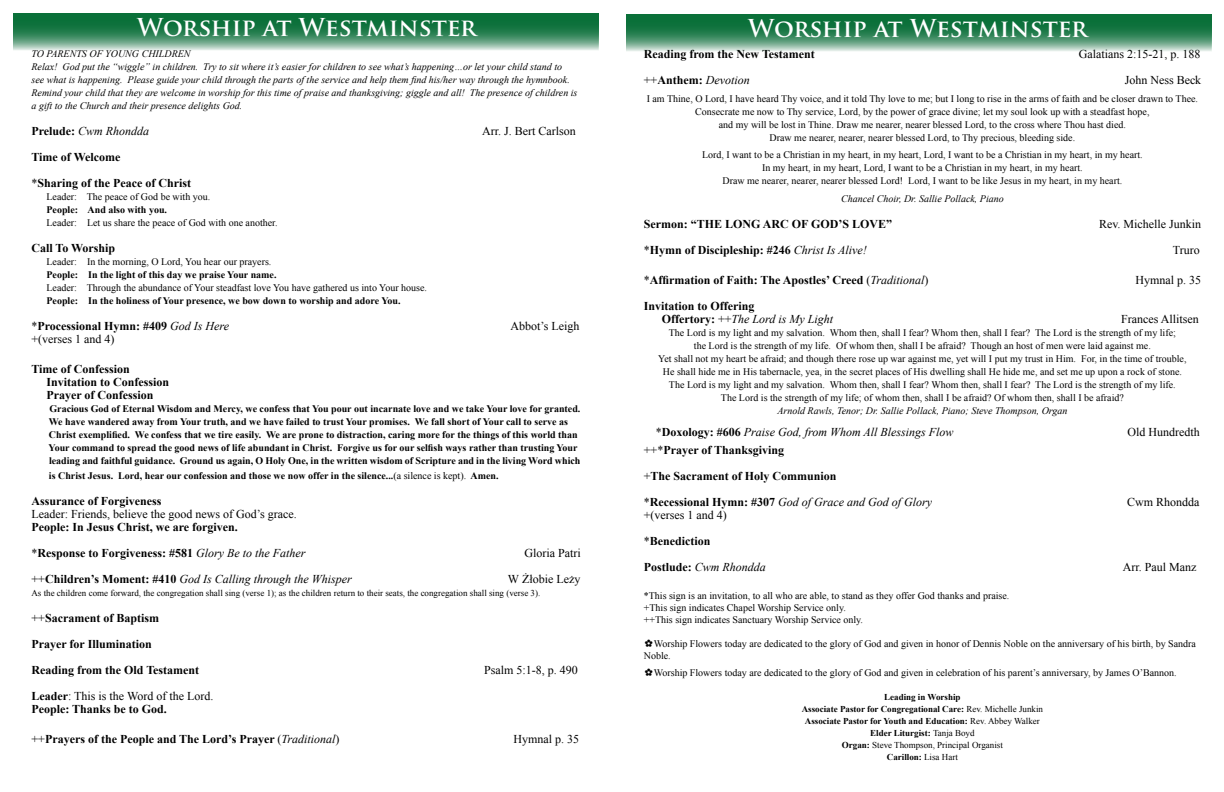
<style>
.page{position:relative;width:1224px;height:792px;background:#fff}
.page>*{position:absolute;margin:0;border:0;box-sizing:border-box;transform-origin:0 0}
.t1{font:700 24px "Trajan Pro";color:#fff}
.t2{font:700 12px/26px "Times New Roman";color:#000}
.t3{font:12px "Times New Roman";color:#000}
.t4{font:italic 12px "Times New Roman";color:#000}
.t5{font:10px/13px "Times New Roman";color:#000;text-align:center}
.t6{font:700 10px/13px "Times New Roman";color:#000}
.t7{font:italic 10px/13px "Times New Roman";color:#000}
.t8{font:700 9px/12px "Times New Roman";color:#000;text-align:center}
.t9{font:9px "Times New Roman";color:#000}
.s1{font-weight:700;font-style:normal}
.s2{font-weight:400}
.s3{font-weight:400;font-style:italic}
.s4{font-style:normal}
.s5{font-family:"MS P Mincho"}
</style>
<div class="page">
<svg style="left:14px;top:14px;width:584px;height:36px;background:#3f8d64"></svg>
<svg style="left:626px;top:14px;width:585px;height:37px;background:#3f8d63"></svg>
<h1 class="t1" style="left:137px;top:12px;width:341px">Worship at Westminster</h1>
<h1 class="t1" style="left:748px;top:13px;width:341px">Worship at Westminster</h1>
<p class="t7" style="left:32px;top:47px;width:548px">TO PARENTS OF YOUNG CHILDREN<br>Relax! God put the “wiggle” in children. Try to sit where it’s easier for children to see what’s happening…or let your child stand to<br>see what is happening. Please guide your child through the parts of the service and help them find his/her way through the hymnbook.<br>Remind your child that they are welcome in worship for this time of praise and thanksgiving; giggle and all! The presence of children is a gift to the Church and their presence delights God.</p>
<p class="t4" style="left:32px;top:123px;width:119px"><span class="s1">Prelude:</span> Cwm Rhondda</p>
<p class="t3" style="left:482px;top:123px;width:95px">Arr. J. Bert Carlson</p>
<p class="t2" style="left:32px;top:144px;width:161px">Time of Welcome<br><span class="s2">*</span>Sharing of the Peace of Christ</p>
<p class="t5" style="left:46px;top:190px;width:165px">Leader: The peace of God be with you.</p>
<p class="t6" style="left:46px;top:203px;width:122px">People: And also with you.</p>
<p class="t5" style="left:46px;top:216px;width:233px">Leader: Let us share the peace of God with one another.</p>
<p class="t2" style="left:32px;top:235px;width:85px">Call To Worship</p>
<p class="t5" style="left:46px;top:255px;width:226px">Leader: In the morning, O Lord, You hear our prayers.</p>
<p class="t6" style="left:46px;top:268px;width:231px">People: In the light of this day we praise Your name.</p>
<p class="t5" style="left:46px;top:281px;width:382px">Leader: Through the abundance of Your steadfast love You have gathered us into Your house.</p>
<p class="t6" style="left:46px;top:294px;width:356px">People: In the holiness of Your presence, we bow down to worship and adore You.</p>
<p class="t2" style="left:32px;top:313px;width:199px"><span class="s2">*</span>Processional Hymn: #409 <span class="s3">God Is Here</span></p>
<p class="t3" style="left:510px;top:318px;width:70px">Abbot’s Leigh</p>
<p class="t3" style="left:32px;top:331px;width:85px">+(verses 1 and 4)</p>
<p class="t2" style="left:46px;top:363px;width:124px;line-height:13px;text-indent:-15px">Time of Confession<br>Invitation to Confession<br>Prayer of Confession</p>
<p class="t6" style="left:49px;top:402px;width:533px">Gracious God of Eternal Wisdom and Mercy, we confess that You pour out incarnate love and we take Your love for granted.<br>We have wandered away from Your truth, and we have failed to trust Your promises. We fall short of Your call to serve as Christ exemplified. We confess that we tire easily. We are prone to distraction, caring more for the things of this world than Your command to spread the good news of life abundant in Christ. Forgive us for our selfish ways rather than trusting Your leading and faithful guidance. Ground us again, O Holy One, in the written wisdom of Scripture and in the living Word which</p>
<p class="t6" style="left:49px;top:469px;width:451px">is Christ Jesus. Lord, hear our confession and those we now offer in the silence...<span class="s2">(a silence is kept).</span> Amen.</p>
<p class="t2" style="left:32px;top:488px;width:131px">Assurance of Forgiveness</p>
<p class="t3" style="left:32px;top:506px;width:267px">Leader: Friends, believe the good news of God’s grace.</p>
<p class="t2" style="left:32px;top:513px;width:275px">People: In Jesus Christ, we are forgiven.<br><span class="s2">*</span>Response to Forgiveness: #581 <span class="s3">Glory Be to the Father</span></p>
<p class="t3" style="left:524px;top:545px;width:58px">Gloria Patri</p>
<p class="t4" style="left:32px;top:571px;width:322px"><span class="s4">++</span><span class="s1">Children’s Moment: #410</span> God Is Calling through the Whisper</p>
<p class="t3" style="left:508px;top:571px;width:74px">W Żłobie Leży</p>
<p class="t9" style="left:32px;top:587px;width:510px">As the children come forward, the congregation shall sing (verse 1); as the children return to their seats, the congregation shall sing (verse 3).</p>
<p class="t2" style="left:32px;top:605px;width:169px"><span class="s2">++</span>Sacrament of Baptism<br>Prayer for Illumination<br>Reading from the Old Testament</p>
<p class="t3" style="left:484px;top:662px;width:95px">Psalm 5:1-8, p. 490</p>
<p class="t2" style="left:32px;top:689px;width:183px;line-height:13px">Leader<span class="s2">: This is the Word of the Lord.<br></span>People: Thanks be to God.</p>
<p class="t2" style="left:32px;top:726px;width:309px"><span class="s2">++</span>Prayers of the People and The Lord’s Prayer <span class="s2">(</span><span class="s3">Traditional</span><span class="s2">)</span></p>
<p class="t3" style="left:513px;top:731px;width:67px">Hymnal p. 35</p>
<p class="t2" style="left:644px;top:41px;width:173px">Reading from the New Testament</p>
<p class="t3" style="left:1079px;top:46px;width:123px">Galatians 2:15-21, p. 188</p>
<p class="t4" style="left:644px;top:72px;width:107px"><span class="s4">++</span><span class="s1">Anthem:</span> Devotion</p>
<p class="t3" style="left:1125px;top:72px;width:78px">John Ness Beck</p>
<p class="t5" style="left:647px;top:92px;width:553px">I am Thine, O Lord, I have heard Thy voice, and it told Thy love to me; but I long to rise in the arms of faith and be closer drawn to Thee.<br>Consecrate me now to Thy service, Lord, by the power of grace divine; let my soul look up with a steadfast hope,<br>and my will be lost in Thine. Draw me nearer, nearer blessed Lord, to the cross where Thou hast died.<br>Draw me nearer, nearer, nearer blessed Lord, to Thy precious, bleeding side.</p>
<p class="t5" style="left:702px;top:148px;width:442px">Lord, I want to be a Christian in my heart, in my heart, Lord, I want to be a Christian in my heart, in my heart.<br>In my heart, in my heart, Lord, I want to be a Christian in my heart, in my heart.<br>Draw me nearer, nearer, nearer blessed Lord! Lord, I want to be like Jesus in my heart, in my heart.</p>
<p class="t7" style="left:841px;top:192px;width:164px">Chancel Choir, Dr. Sallie Pollack, Piano</p>
<p class="t2" style="left:644px;top:210px;width:250px">Sermon: “THE LONG ARC OF GOD’S LOVE”</p>
<p class="t3" style="left:1099px;top:216px;width:104px">Rev. Michelle Junkin</p>
<p class="t2" style="left:644px;top:236px;width:225px"><span class="s2">*</span>Hymn of Discipleship: #246 <span class="s3">Christ Is Alive!</span></p>
<p class="t3" style="left:1173px;top:242px;width:28px">Truro</p>
<p class="t2" style="left:644px;top:267px;width:286px"><span class="s2">*</span>Affirmation of Faith: The Apostles’ Creed <span class="s2">(</span><span class="s3">Traditional</span><span class="s2">)</span></p>
<p class="t3" style="left:1135px;top:272px;width:67px">Hymnal p. 35</p>
<p class="t2" style="left:662px;top:299px;width:173px;line-height:13px;text-indent:-18px">Invitation to Offering<br>Offertory: <span class="s2">++</span><span class="s3">The Lord is My Light</span></p>
<p class="t3" style="left:1121px;top:311px;width:79px">Frances Allitsen</p>
<p class="t5" style="left:658px;top:326px;width:530px">The Lord is my light and my salvation. Whom then, shall I fear? Whom then, shall I fear? The Lord is the strength of my life;<br>the Lord is the strength of my life. Of whom then, shall I be afraid? Though an host of men were laid against me.<br>Yet shall not my heart be afraid; and though there rose up war against me, yet will I put my trust in Him. For, in the time of trouble, He shall hide me in His tabernacle, yea, in the secret places of His dwelling shall He hide me, and set me up upon a rock of stone.<br>The Lord is my light and my salvation. Whom then, shall I fear? Whom then, shall I fear? The Lord is the strength of my life.<br>The Lord is the strength of my life; of whom then, shall I be afraid? Of whom then, shall I be afraid?</p>
<p class="t7" style="left:777px;top:404px;width:292px">Arnold Rawls, Tenor; Dr. Sallie Pollack, Piano; Steve Thompson, Organ</p>
<p class="t4" style="left:656px;top:424px;width:299px"><span class="s4">*</span><span class="s1">Doxology: #606</span> Praise God, from Whom All Blessings Flow</p>
<p class="t3" style="left:1127px;top:424px;width:74px">Old Hundredth</p>
<p class="t2" style="left:644px;top:436px;width:290px"><span class="s2">++*</span>Prayer of Thanksgiving<br><span class="s2">+</span>The Sacrament of Holy Communion<br><span class="s2">*</span>Recessional Hymn: #307 <span class="s3">God of Grace and God of Glory</span></p>
<p class="t3" style="left:1127px;top:494px;width:74px">Cwm Rhondda</p>
<p class="t2" style="left:644px;top:501px;width:124px"><span class="s2">+(verses 1 and 4) *</span>Benediction<br>Postlude: <span class="s3">Cwm Rhondda</span></p>
<p class="t3" style="left:1123px;top:559px;width:75px">Arr. Paul Manz</p>
<p class="t5" style="left:644px;top:590px;width:367px;line-height:12px;text-align:left">*This sign is an invitation, to all who are able, to stand as they offer God thanks and praise. +This sign indicates Chapel Worship Service only.<br>++This sign indicates Sanctuary Worship Service only.</p>
<p class="t5" style="left:644px;top:638px;width:554px;line-height:12px;text-align:left"><span class="s5">✿</span>Worship Flowers today are dedicated to the glory of God and given in honor of Dennis Noble on the anniversary of his birth, by Sandra<br>Noble.</p>
<p class="t5" style="left:644px;top:666px;width:534px"><span class="s5">✿</span>Worship Flowers today are dedicated to the glory of God and given in celebration of his parent’s anniversary, by James O’Bannon.</p>
<p class="t8" style="left:802px;top:691px;width:243px">Leading in Worship<br>Associate Pastor for Congregational Care: <span class="s2">Rev. Michelle Junkin </span>Associate Pastor for Youth and Education: <span class="s2">Rev. Abbey Walker </span>Elder Liturgist: <span class="s2">Tanja Boyd<br></span>Organ: <span class="s2">Steve Thompson, Principal Organist<br></span>Carillon: <span class="s2">Lisa Hart</span></p>
</div>
